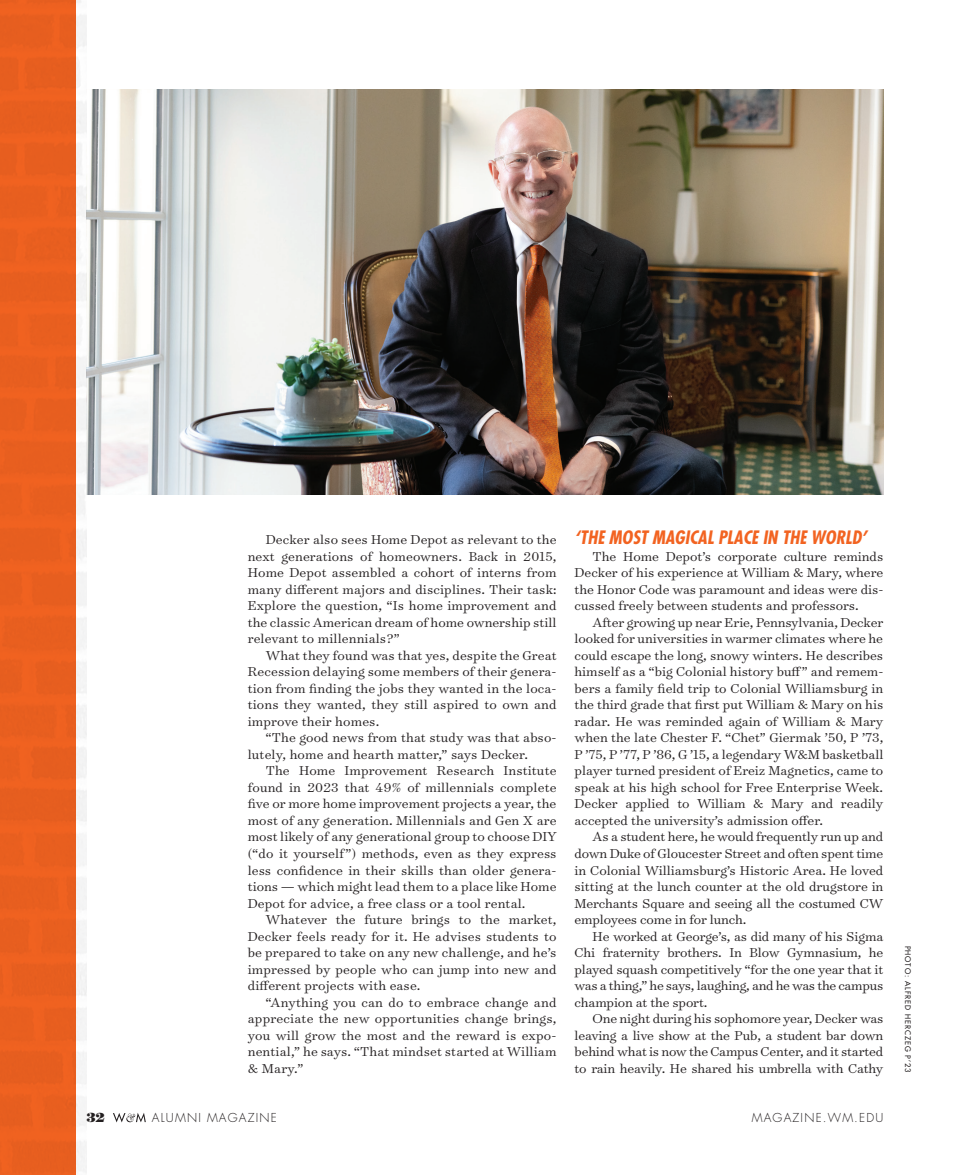
<style>
.page{position:relative;width:972px;height:1175px;background:#fff}
.page>*{position:absolute;margin:0;border:0;box-sizing:border-box;transform-origin:0 0}
.Body_Copy_Serif{font:italic 700 condensed 18px "Futura Std";color:#f26321}
.t1{font:900 15px "Surveyor Text";color:#231f20}
.Body_Copy_Serif-2{font:300 14.7px/16.5px "Surveyor Text";color:#231f20;text-align:justify}
.t2{font:300 12px "Futura Std";letter-spacing:.1em;color:#231f20}
.Body_Copy_Serif-3{font:500 7.5px "Futura Std";letter-spacing:.12em;color:#231f20}
</style>
<div class="page">
<svg style="left:113px;top:1113px;width:33px;height:9px"></svg>
<img style="left:86px;top:89px;width:797px;height:406px">
<div style="left:0;top:0;width:76px;height:1174px;background:#e85f1f"></div>
<p class="Body_Copy_Serif-2" style="left:248px;top:531px;width:310px;text-indent:18px">Decker also sees Home Depot as relevant to the next generations of homeowners. Back in 2015, Home Depot assembled a cohort of interns from many different majors and disciplines. Their task:<br>Explore the question, “Is home improvement and the classic American dream of home ownership still relevant to millennials?”</p>
<p class="Body_Copy_Serif-2" style="left:248px;top:646px;width:310px;text-indent:18px">What they found was that yes, despite the Great Recession delaying some members of their genera&shy;tion from finding the jobs they wanted in the loca&shy;tions they wanted, they still aspired to own and improve their homes.</p>
<p class="Body_Copy_Serif-2" style="left:248px;top:729px;width:310px;text-indent:18px">“The good news from that study was that abso&shy;lutely, home and hearth matter,” says Decker.</p>
<p class="Body_Copy_Serif-2" style="left:248px;top:762px;width:310px;text-indent:18px">The Home Improvement Research Institute found in 2023 that 49% of millennials complete five or more home improvement projects a year, the most of any generation. Millennials and Gen X are most likely of any generational group to choose DIY (“do it yourself”) methods, even as they express less confidence in their skills than older genera&shy;tions — which might lead them to a place like Home Depot for advice, a free class or a tool rental.</p>
<p class="Body_Copy_Serif-2" style="left:248px;top:910px;width:310px;text-indent:18px">Whatever the future brings to the market, Decker feels ready for it. He advises students to be prepared to take on any new challenge, and he’s impressed by people who can jump into new and different projects with ease.</p>
<p class="Body_Copy_Serif-2" style="left:248px;top:993px;width:310px;text-indent:18px">“Anything you can do to embrace change and appreciate the new opportunities change brings, you will grow the most and the reward is expo&shy;nential,” he says. “That mindset started at William &amp; Mary.”</p>
<p class="Body_Copy_Serif" style="left:575px;top:526px;width:294px">‘THE MOST MAGICAL PLACE IN THE WORLD’</p>
<p class="Body_Copy_Serif-2" style="left:575px;top:547px;width:310px;text-indent:18px">The Home Depot’s corporate culture reminds Decker of his experience at William &amp; Mary, where the Honor Code was paramount and ideas were dis&shy;cussed freely between students and professors.</p>
<p class="Body_Copy_Serif-2" style="left:575px;top:613px;width:310px;text-indent:18px">After growing up near Erie, Pennsylvania, Decker looked for universities in warmer climates where he could escape the long, snowy winters. He describes himself as a “big Colonial history buff” and remem&shy;bers a family field trip to Colonial Williamsburg in the third grade that first put William &amp; Mary on his radar. He was reminded again of William &amp; Mary when the late Chester F. “Chet” Giermak ’50, P ’73, P ’75, P ’77, P ’86, G ’15, a legendary W&amp;M basketball player turned president of Ereiz Magnetics, came to speak at his high school for Free Enterprise Week.<br>Decker applied to William &amp; Mary and readily accepted the university’s admission offer.</p>
<p class="Body_Copy_Serif-2" style="left:575px;top:828px;width:310px;text-indent:18px">As a student here, he would frequently run up and down Duke of Gloucester Street and often spent time in Colonial Williamsburg’s Historic Area. He loved sitting at the lunch counter at the old drugstore in Merchants Square and seeing all the costumed CW employees come in for lunch.</p>
<p class="Body_Copy_Serif-2" style="left:575px;top:927px;width:310px;text-indent:18px">He worked at George’s, as did many of his Sigma Chi fraternity brothers. In Blow Gymnasium, he played squash competitively “for the one year that it was a thing,” he says, laughing, and he was the campus champion at the sport.</p>
<p class="Body_Copy_Serif-2" style="left:575px;top:1009px;width:310px;text-indent:18px">One night during his sophomore year, Decker was leaving a live show at the Pub, a student bar down behind what is now the Campus Center, and it started to rain heavily. He shared his umbrella with Cathy</p>
<p class="t1" style="left:86px;top:1107px;width:20px">32</p>
<p class="t2" style="left:152px;top:1110px;width:127px">ALUMNI MAGAZINE</p>
<p class="t2" style="left:752px;top:1110px;width:133px">MAGAZINE.WM.EDU</p>
<p class="Body_Copy_Serif-3" style="left:913px;top:945px;width:128px;rotate:90deg">PHOTO: ALFRED HERCZEG P’23</p>
</div>
